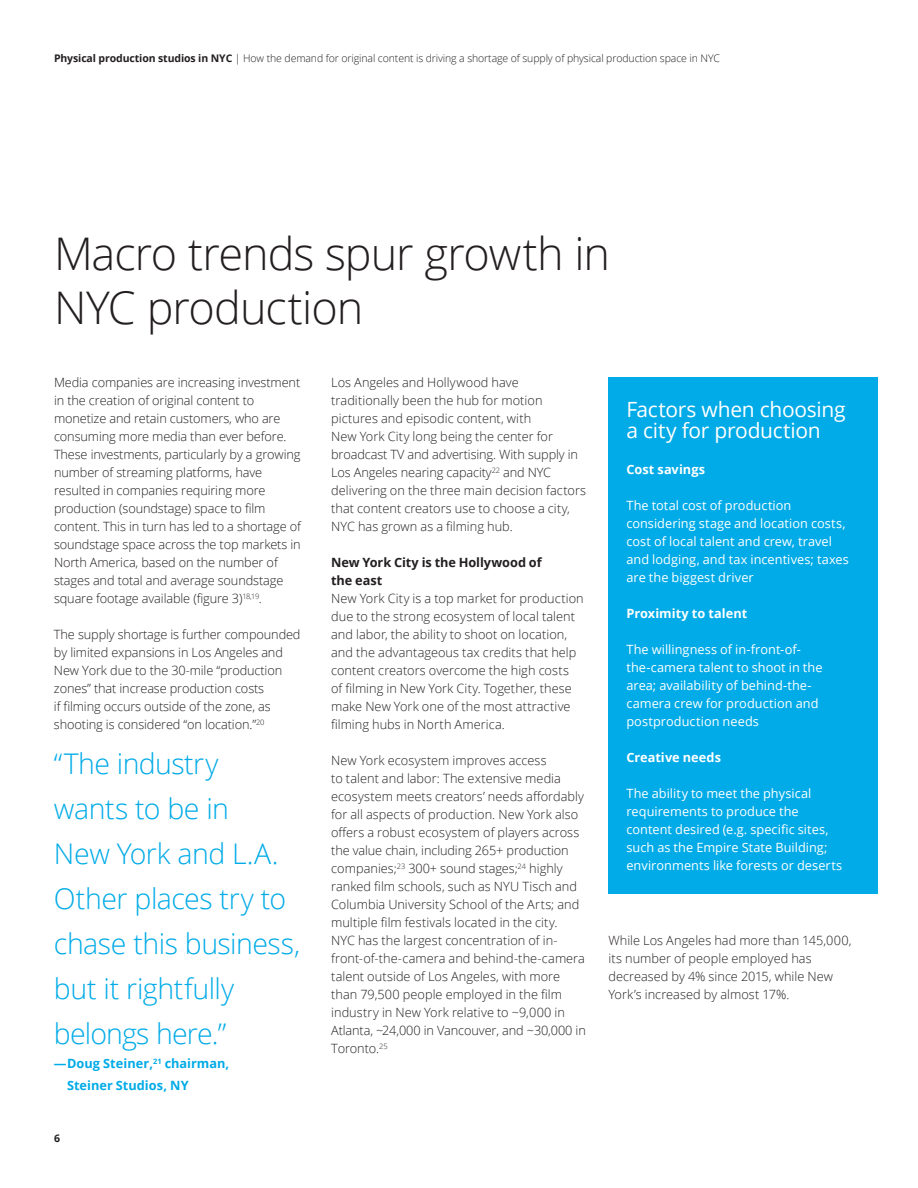
<style>
.page{position:relative;width:918px;height:1188px;background:#fff}
.page>*{position:absolute;margin:0;border:0;box-sizing:border-box;transform-origin:0 0}
.Story_heading_light{font:300 45px/54px "Open Sans";letter-spacing:-.02em;color:#231f20}
.Number_list_level_1{font:300 28.5px/45px "Open Sans";letter-spacing:-.02em;color:#00abe7}
.Number_list_level_1-2{font:21px/21px "Open Sans";letter-spacing:-.015em;color:#fff}
.Number_list_level_1-3{font:300 12.75px/18px "Open Sans";letter-spacing:-.005em;color:#231f20}
.Number_list_level_1-4{font:12.75px/18px "Open Sans";letter-spacing:.005em;color:#fff}
.Number_list_level_1-5{font:700 12.75px/21.1px "Open Sans";letter-spacing:.005em;color:#00abe7}
.Number_list_level_1-6{font:700 12.75px "Open Sans";letter-spacing:.005em;color:#fff}
.Brochure_title___Rig{font:300 10.5px "Open Sans";letter-spacing:-.01em;color:#231f20}
.Brochure_title___Lef{font:700 10.5px "Open Sans";color:#231f20}
.s1{font-weight:700}
</style>
<div class="page">
<div style="left:608px;top:377px;width:270px;height:516px;background:#00abe7"></div>
<p class="Brochure_title___Rig" style="left:54px;top:51px;width:667px"><span class="s1">Physical production studios in NYC</span> | How the demand for original content is driving a shortage of supply of physical production space in NYC</p>
<p class="Story_heading_light" style="left:54px;top:225px;width:558px">Macro trends spur growth in<br>NYC production</p>
<p class="Number_list_level_1-3" style="left:54px;top:373px;width:249px">Media companies are increasing investment in the creation of original content to monetize and retain customers, who are consuming more media than ever before.<br>These investments, particularly by a growing number of streaming platforms, have resulted in companies requiring more production (soundstage) space to film content. This in turn has led to a shortage of soundstage space across the top markets in North America, based on the number of stages and total and average soundstage square footage available (figure 3)<sup>18,19</sup>.</p>
<p class="Number_list_level_1-3" style="left:54px;top:625px;width:248px">The supply shortage is further compounded by limited expansions in Los Angeles and New York due to the 30-mile “production zones” that increase production costs<br>if filming occurs outside of the zone, as shooting is considered “on location.”<sup>20</sup></p>
<p class="Number_list_level_1" style="left:54px;top:741px;width:248px">“The industry<br>wants to be in<br>New York and L.A.<br>Other places try to chase this business, but it rightfully belongs here.”</p>
<p class="Number_list_level_1-5" style="left:67px;top:1053px;width:164px;text-indent:-13px">—Doug Steiner,<sup>21</sup> chairman,<br>Steiner Studios, NY</p>
<p class="Brochure_title___Lef" style="left:54px;top:1131px;width:7px">6</p>
<p class="Number_list_level_1-3" style="left:331px;top:373px;width:256px">Los Angeles and Hollywood have traditionally been the hub for motion pictures and episodic content, with<br>New York City long being the center for broadcast TV and advertising. With supply in Los Angeles nearing capacity<sup>22</sup> and NYC delivering on the three main decision factors that content creators use to choose a city, NYC has grown as a filming hub.</p>
<p class="Number_list_level_1-3" style="left:331px;top:553px;width:254px"><span class="s1">New York City is the Hollywood of<br>the east<br></span>New York City is a top market for production due to the strong ecosystem of local talent and labor, the ability to shoot on location, and the advantageous tax credits that help content creators overcome the high costs<br>of filming in New York City. Together, these make New York one of the most attractive filming hubs in North America.</p>
<p class="Number_list_level_1-3" style="left:331px;top:751px;width:256px">New York ecosystem improves access<br>to talent and labor: The extensive media ecosystem meets creators’ needs affordably for all aspects of production. New York also offers a robust ecosystem of players across the value chain, including 265+ production companies;<sup>23</sup> 300+ sound stages;<sup>24</sup> highly ranked film schools, such as NYU Tisch and Columbia University School of the Arts; and multiple film festivals located in the city.<br>NYC has the largest concentration of in&shy;front-of-the-camera and behind-the-camera talent outside of Los Angeles, with more than 79,500 people employed in the film industry in New York relative to ~9,000 in Atlanta, ~24,000 in Vancouver, and ~30,000 in Toronto.<sup>25</sup></p>
<p class="Number_list_level_1-2" style="left:626px;top:398px;width:221px">Factors when choosing a city for production</p>
<p class="Number_list_level_1-6" style="left:626px;top:460px;width:80px">Cost savings</p>
<p class="Number_list_level_1-4" style="left:626px;top:496px;width:224px">The total cost of production considering stage and location costs, cost of local talent and crew, travel and lodging, and tax incentives; taxes are the biggest driver</p>
<p class="Number_list_level_1-6" style="left:626px;top:604px;width:122px">Proximity to talent</p>
<p class="Number_list_level_1-4" style="left:626px;top:640px;width:198px">The willingness of in-front-of&shy;the-camera talent to shoot in the area; availability of behind-the&shy;camera crew for production and postproduction needs</p>
<p class="Number_list_level_1-6" style="left:626px;top:748px;width:96px">Creative needs</p>
<p class="Number_list_level_1-4" style="left:626px;top:784px;width:217px">The ability to meet the physical requirements to produce the content desired (e.g. specific sites, such as the Empire State Building; environments like forests or deserts</p>
<p class="Number_list_level_1-3" style="left:608px;top:931px;width:245px">While Los Angeles had more than 145,000, its number of people employed has decreased by 4% since 2015, while New York’s increased by almost 17%.</p>
</div>
